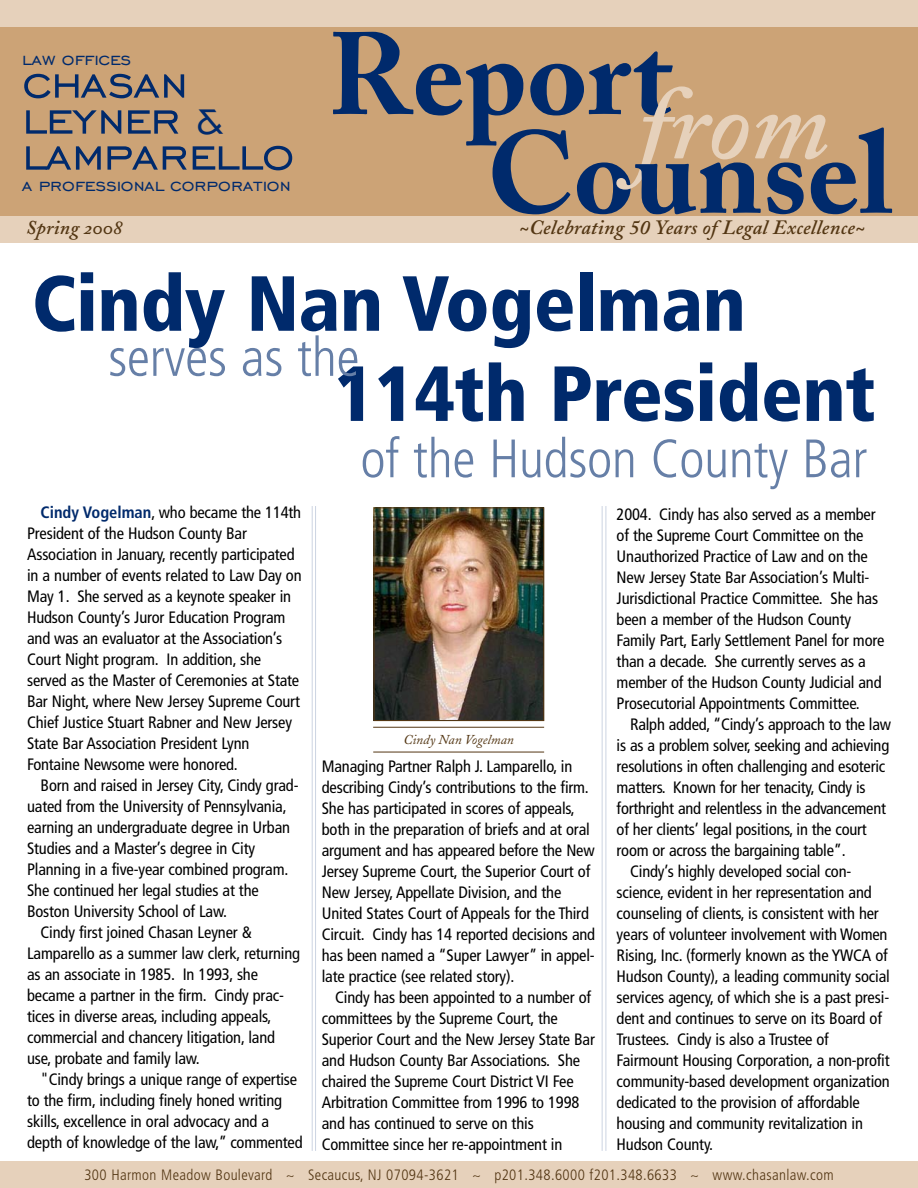
<style>
.page{position:relative;width:918px;height:1188px;background:#fff}
.page>*{position:absolute;margin:0;border:0;box-sizing:border-box;transform-origin:0 0}
.t1{font:700 115.5px/98.7px "Adobe Caslon";color:#002a6c}
.t2{font:italic 600 105px "Adobe Caslon";color:#e6d1bb}
.t3{font:900 condensed 78px "Frutiger";letter-spacing:-.005em;color:#002a6c}
.t4{font:57px "Chisel Normal";color:#002a6c}
.t5{font:300 condensed 54px "Frutiger";letter-spacing:-.005em;color:#667fa7}
.t6{font:22.5px "Chisel Normal";letter-spacing:.005em;color:#002a6c}
.t7{font:italic 600 20.25px "Adobe Caslon";letter-spacing:.015em;color:#533613}
.t8{font:19.5px "Adobe Caslon Semibold Italic Os F";letter-spacing:.015em;color:#533613}
.t9{font:condensed 16.5px/21px "Frutiger";letter-spacing:-.01em;color:#000}
.t10{font:300 condensed 15px "Frutiger";letter-spacing:.025em;color:#533613}
.t11{font:italic 13.5px "Adobe Caslon";color:#533613}
.s1{font-size:46.5px}
.s2{color:#cca376}
.s3{font-weight:700;color:#002a6c}
</style>
<div class="page">
<hr style="left:315px;top:506px;width:1px;height:645px;background:#ccd4e2">
<hr style="left:312px;top:506px;width:1px;height:645px;background:#ccd4e2">
<hr style="left:606px;top:506px;width:1px;height:645px;background:#ccd4e2">
<hr style="left:602px;top:506px;width:1px;height:645px;background:#ccd4e2">
<div style="left:0;top:25px;width:918px;height:199px;background:#cca376"></div>
<div style="left:0;top:0;width:918px;height:27px;background:#e6d1bb"></div>
<div style="left:0;top:1161px;width:918px;height:27px;background:#e6d1bb"></div>
<div style="left:0;top:216px;width:918px;height:27px;background:#e6d1bb"></div>
<img style="left:375px;top:509px;width:167px;height:210px">
<div style="left:373px;top:507px;width:171px;height:214px;border:1px solid #533613"></div>
<hr style="left:373px;top:727px;width:171px;height:1px;background:#533613">
<hr style="left:373px;top:752px;width:171px;height:1px;background:#533613">
<h3 class="t6" style="left:22px;top:44px;width:110px">law offices</h3>
<h3 class="t4" style="left:22px;top:45px;width:166px">chasan</h3>
<h3 class="t4" style="left:22px;top:81px;width:202px">leyner <span class="s1">&amp;</span></h3>
<h3 class="t4" style="left:22px;top:117px;width:273px">lamparello</h3>
<h3 class="t6" style="left:22px;top:170px;width:270px">a professional corporation</h3>
<h1 class="t1" style="left:487px;top:38px;width:408px;text-indent:-159px">Report<br>Co<span class="s2">u</span>nsel</h1>
<h2 class="t2" style="left:638px;top:88px;width:193px">from</h2>
<p class="t8" style="left:26px;top:221px;width:97px">Spring 2008</p>
<p class="t7" style="left:519px;top:221px;width:348px">~Celebrating 50 Years of Legal Excellence~</p>
<h3 class="t3" style="left:32px;top:272px;width:716px">Cindy Nan Vogelman</h3>
<h3 class="t5" style="left:108px;top:335px;width:253px">serves as the</h3>
<h3 class="t3" style="left:334px;top:362px;width:543px">114th President</h3>
<p class="t9" style="left:27px;top:503px;width:276px;text-indent:13px"><span class="s3">Cindy Vogelman</span>, who became the 114th President of the Hudson County Bar Association in January, recently participated in a number of events related to Law Day on May 1. She served as a keynote speaker in Hudson County’s Juror Education Program and was an evaluator at the Association’s Court Night program. In addition, she served as the Master of Ceremonies at State Bar Night, where New Jersey Supreme Court Chief Justice Stuart Rabner and New Jersey State Bar Association President Lynn Fontaine Newsome were honored.</p>
<p class="t9" style="left:41px;top:776px;width:260px">Born and raised in Jersey City, Cindy grad-</p>
<p class="t9" style="left:27px;top:797px;width:261px">uated from the University of Pennsylvania,</p>
<p class="t9" style="left:27px;top:818px;width:265px">earning an undergraduate degree in Urban</p>
<p class="t9" style="left:27px;top:839px;width:230px">Studies and a Master’s degree in City</p>
<p class="t9" style="left:27px;top:860px;width:263px">Planning in a five-year combined program.</p>
<p class="t9" style="left:27px;top:881px;width:233px">She continued her legal studies at the</p>
<p class="t9" style="left:27px;top:902px;width:201px">Boston University School of Law.</p>
<p class="t9" style="left:41px;top:923px;width:213px">Cindy first joined Chasan Leyner &amp;</p>
<p class="t9" style="left:27px;top:944px;width:275px">Lamparello as a summer law clerk, returning</p>
<p class="t9" style="left:27px;top:965px;width:232px">as an associate in 1985. In 1993, she</p>
<p class="t9" style="left:27px;top:986px;width:258px">became a partner in the firm. Cindy prac-</p>
<p class="t9" style="left:27px;top:1007px;width:246px">tices in diverse areas, including appeals,</p>
<p class="t9" style="left:27px;top:1028px;width:250px">commercial and chancery litigation, land</p>
<p class="t9" style="left:27px;top:1049px;width:174px">use, probate and family law.</p>
<p class="t9" style="left:41px;top:1070px;width:258px">"Cindy brings a unique range of expertise</p>
<p class="t9" style="left:27px;top:1091px;width:257px">to the firm, including finely honed writing</p>
<p class="t9" style="left:27px;top:1112px;width:243px">skills, excellence in oral advocacy and a</p>
<p class="t9" style="left:27px;top:1133px;width:277px">depth of knowledge of the law,” commented</p>
<h3 class="t5" style="left:360px;top:437px;width:509px">of the Hudson County Bar</h3>
<p class="t11" style="left:403px;top:735px;width:112px">Cindy Nan Vogelman</p>
<p class="t9" style="left:322px;top:757px;width:275px">Managing Partner Ralph J. Lamparello, in describing Cindy’s contributions to the firm.<br>She has participated in scores of appeals, both in the preparation of briefs and at oral argument and has appeared before the New Jersey Supreme Court, the Superior Court of New Jersey, Appellate Division, and the United States Court of Appeals for the Third Circuit. Cindy has 14 reported decisions and has been named a “Super Lawyer” in appel&shy;late practice (see related story).</p>
<p class="t9" style="left:322px;top:988px;width:275px;text-indent:14px">Cindy has been appointed to a number of committees by the Supreme Court, the Superior Court and the New Jersey State Bar and Hudson County Bar Associations. She chaired the Supreme Court District VI Fee Arbitration Committee from 1996 to 1998 and has continued to serve on this Committee since her re-appointment in</p>
<p class="t9" style="left:617px;top:505px;width:269px">2004. Cindy has also served as a member of the Supreme Court Committee on the Unauthorized Practice of Law and on the New Jersey State Bar Association’s Multi-Jurisdictional Practice Committee. She has been a member of the Hudson County Family Part, Early Settlement Panel for more than a decade. She currently serves as a member of the Hudson County Judicial and Prosecutorial Appointments Committee.</p>
<p class="t9" style="left:630px;top:715px;width:262px">Ralph added, “Cindy’s approach to the law</p>
<p class="t9" style="left:617px;top:736px;width:274px">is as a problem solver, seeking and achieving</p>
<p class="t9" style="left:617px;top:757px;width:270px">resolutions in often challenging and esoteric</p>
<p class="t9" style="left:617px;top:778px;width:251px">matters. Known for her tenacity, Cindy is</p>
<p class="t9" style="left:617px;top:799px;width:271px">forthright and relentless in the advancement</p>
<p class="t9" style="left:617px;top:820px;width:252px">of her clients’ legal positions, in the court</p>
<p class="t9" style="left:617px;top:841px;width:231px">room or across the bargaining table”.</p>
<p class="t9" style="left:630px;top:862px;width:223px">Cindy’s highly developed social con-</p>
<p class="t9" style="left:617px;top:883px;width:257px">science, evident in her representation and</p>
<p class="t9" style="left:617px;top:904px;width:264px">counseling of clients, is consistent with her</p>
<p class="t9" style="left:617px;top:925px;width:272px">years of volunteer involvement with Women</p>
<p class="t9" style="left:617px;top:946px;width:273px">Rising, Inc. (formerly known as the YWCA of</p>
<p class="t9" style="left:617px;top:967px;width:275px">Hudson County), a leading community social</p>
<p class="t9" style="left:617px;top:988px;width:274px">services agency, of which she is a past presi-</p>
<p class="t9" style="left:617px;top:1009px;width:267px">dent and continues to serve on its Board of</p>
<p class="t9" style="left:617px;top:1030px;width:214px">Trustees. Cindy is also a Trustee of</p>
<p class="t9" style="left:617px;top:1051px;width:275px">Fairmount Housing Corporation, a non-profit</p>
<p class="t9" style="left:617px;top:1072px;width:275px">community-based development organization</p>
<p class="t9" style="left:617px;top:1093px;width:245px">dedicated to the provision of affordable</p>
<p class="t9" style="left:617px;top:1114px;width:248px">housing and community revitalization in</p>
<p class="t9" style="left:617px;top:1135px;width:98px">Hudson County.</p>
<p class="t10" style="left:84px;top:1169px;width:751px">300 Harmon Meadow Boulevard ~ Secaucus, NJ 07094-3621 ~ p201.348.6000 f201.348.6633 ~ www.chasanlaw.com</p>
</div>
